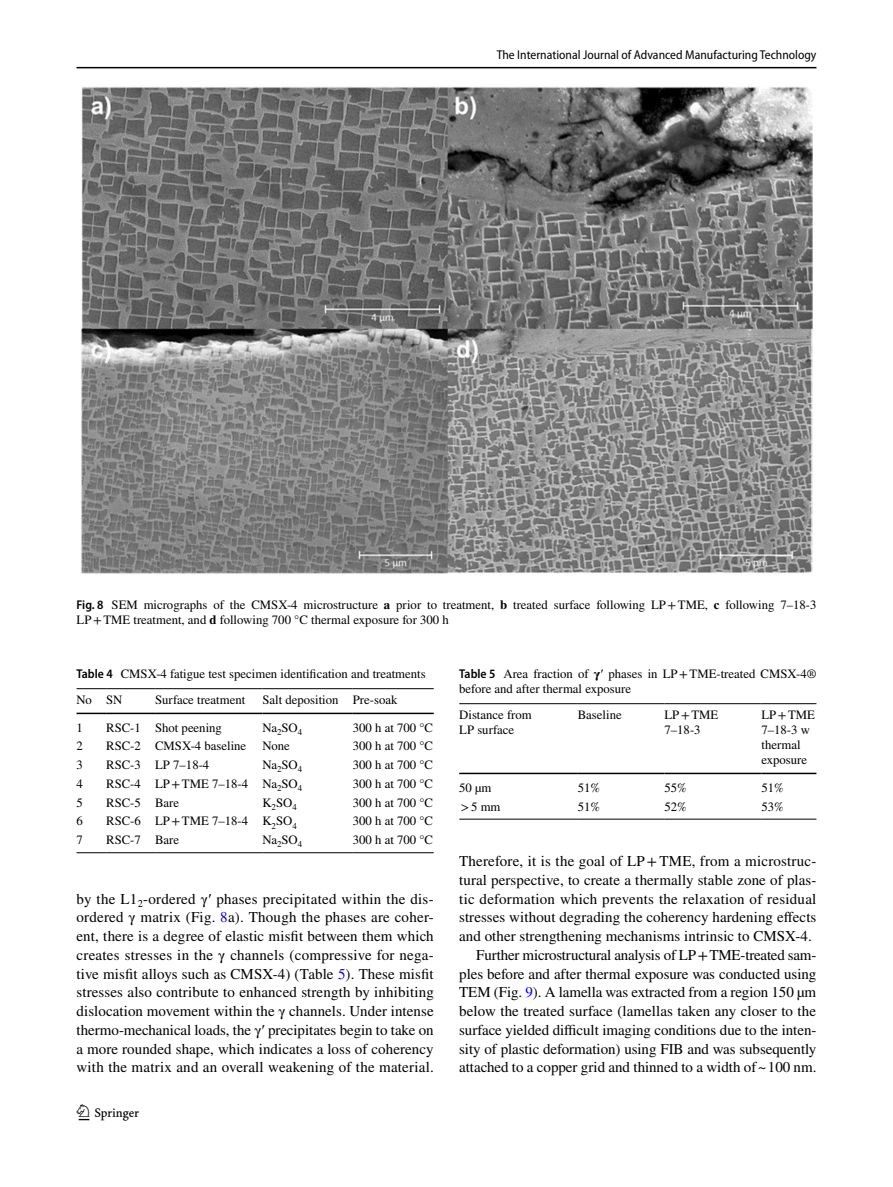
<style>
.page{position:relative;width:893px;height:1187px;background:#fff}
.page>*{position:absolute;margin:0;border:0;box-sizing:border-box;transform-origin:0 0}
.t1{font:22.5px "Springnew Regular 2";color:#000}
.t2{font:15px/18.8px "STIX";letter-spacing:.005em;color:#000;text-align:justify}
.t3{font:15px "STIX";letter-spacing:-.015em;color:#000}
.t4{font:12.75px/15px "STIX";color:#000}
.t5{font:semi-condensed 12.75px "Myriad Pro";color:#000}
.s1{font-family:"Myriad Pro";font-weight:600;font-stretch:semi-condensed}
.s2{font-weight:700}
.s3{font-family:"Times New Roman"}
.s4{color:#00f}
</style>
<div class="page">
<hr style="left:77px;top:67px;width:739px;height:1px;background:#000">
<img style="left:81px;top:87px;width:731px;height:487px">
<svg style="left:77px;top:688px;width:29px;height:1px"></svg>
<hr style="left:77px;top:712px;width:29px;height:2px;background:#000">
<hr style="left:106px;top:688px;width:49px;height:1px;background:#000">
<hr style="left:106px;top:712px;width:49px;height:2px;background:#000">
<hr style="left:155px;top:688px;width:107px;height:1px;background:#000">
<hr style="left:155px;top:712px;width:107px;height:2px;background:#000">
<hr style="left:262px;top:688px;width:91px;height:1px;background:#000">
<hr style="left:262px;top:712px;width:91px;height:2px;background:#000">
<hr style="left:353px;top:688px;width:81px;height:1px;background:#000">
<hr style="left:353px;top:712px;width:81px;height:2px;background:#000">
<svg style="left:77px;top:852px;width:29px;height:1px"></svg>
<hr style="left:106px;top:852px;width:49px;height:1px;background:#000">
<hr style="left:155px;top:852px;width:107px;height:1px;background:#000">
<hr style="left:262px;top:852px;width:91px;height:1px;background:#000">
<hr style="left:353px;top:852px;width:81px;height:1px;background:#000">
<hr style="left:459px;top:703px;width:119px;height:1px;background:#000">
<hr style="left:459px;top:772px;width:119px;height:2px;background:#000">
<hr style="left:578px;top:703px;width:86px;height:1px;background:#000">
<hr style="left:578px;top:772px;width:86px;height:2px;background:#000">
<hr style="left:664px;top:703px;width:97px;height:1px;background:#000">
<hr style="left:664px;top:772px;width:97px;height:2px;background:#000">
<hr style="left:761px;top:703px;width:55px;height:1px;background:#000">
<hr style="left:761px;top:772px;width:55px;height:2px;background:#000">
<hr style="left:459px;top:818px;width:119px;height:1px;background:#000">
<hr style="left:578px;top:818px;width:86px;height:1px;background:#000">
<hr style="left:664px;top:818px;width:97px;height:1px;background:#000">
<hr style="left:761px;top:818px;width:55px;height:1px;background:#000">
<p class="t5" style="left:497px;top:48px;width:321px">The International Journal of Advanced Manufacturing Technology</p>
<p class="t4" style="left:77px;top:598px;width:741px"><span class="s1">Fig. 8</span> SEM micrographs of the CMSX-4 microstructure <span class="s2">a</span> prior to treatment, <span class="s2">b</span> treated surface following LP+TME, <span class="s2">c</span> following 7–18-3<br>LP+TME treatment, and <span class="s2">d</span> following 700 °C thermal exposure for 300 h</p>
<p class="t4" style="left:77px;top:662px;width:351px;line-height:25.5px"><span class="s1">Table 4</span> CMSX-4 fatigue test specimen identification and treatments<br>No SN</p>
<p class="t4" style="left:155px;top:692px;width:92px">Surface treatment</p>
<p class="t4" style="left:262px;top:692px;width:136px">Salt deposition Pre-soak</p>
<p class="t4" style="left:77px;top:720px;width:8px">1</p>
<p class="t4" style="left:106px;top:720px;width:117px">RSC-1 Shot peening</p>
<p class="t4" style="left:262px;top:720px;width:41px">Na<sub>2</sub>SO<sub>4</sub></p>
<p class="t4" style="left:353px;top:720px;width:82px">300 h at 700 °C</p>
<p class="t4" style="left:77px;top:739px;width:8px">2</p>
<p class="t4" style="left:106px;top:739px;width:142px">RSC-2 CMSX-4 baseline</p>
<p class="t4" style="left:262px;top:739px;width:29px">None</p>
<p class="t4" style="left:353px;top:739px;width:82px">300 h at 700 °C</p>
<p class="t4" style="left:77px;top:758px;width:8px">3</p>
<p class="t4" style="left:106px;top:758px;width:105px">RSC-3 LP 7–18-4</p>
<p class="t4" style="left:262px;top:758px;width:41px">Na<sub>2</sub>SO<sub>4</sub></p>
<p class="t4" style="left:353px;top:758px;width:82px">300 h at 700 °C</p>
<p class="t4" style="left:77px;top:777px;width:8px">4</p>
<p class="t4" style="left:106px;top:777px;width:198px">RSC-4 LP+TME 7–18-4 Na<sub>2</sub>SO<sub>4</sub></p>
<p class="t4" style="left:353px;top:777px;width:82px">300 h at 700 °C</p>
<p class="t4" style="left:77px;top:795px;width:8px">5</p>
<p class="t4" style="left:106px;top:795px;width:74px">RSC-5 Bare</p>
<p class="t4" style="left:262px;top:795px;width:36px">K<sub>2</sub>SO<sub>4</sub></p>
<p class="t4" style="left:353px;top:795px;width:82px">300 h at 700 °C</p>
<p class="t4" style="left:77px;top:814px;width:8px">6</p>
<p class="t4" style="left:106px;top:814px;width:192px">RSC-6 LP+TME 7–18-4 K<sub>2</sub>SO<sub>4</sub></p>
<p class="t4" style="left:353px;top:814px;width:82px">300 h at 700 °C</p>
<p class="t4" style="left:77px;top:833px;width:8px">7</p>
<p class="t4" style="left:106px;top:833px;width:74px">RSC-7 Bare</p>
<p class="t4" style="left:262px;top:833px;width:41px">Na<sub>2</sub>SO<sub>4</sub></p>
<p class="t4" style="left:353px;top:833px;width:82px">300 h at 700 °C</p>
<p class="t2" style="left:77px;top:890px;width:359px">by the L1<sub>2</sub>-ordered γ<span class="s3">′</span> phases precipitated within the dis&shy;ordered γ matrix (Fig. <span class="s4">8</span>a). Though the phases are coher&shy;ent, there is a degree of elastic misfit between them which creates stresses in the γ channels (compressive for nega&shy;tive misfit alloys such as CMSX-4) (Table <span class="s4">5</span>). These misfit stresses also contribute to enhanced strength by inhibiting dislocation movement within the γ channels. Under intense thermo-mechanical loads, the γ<span class="s3">′</span> precipitates begin to take on a more rounded shape, which indicates a loss of coherency with the matrix and an overall weakening of the material.</p>
<h1 class="t1" style="left:79px;top:1104px;width:62px">1 3</h1>
<p class="t4" style="left:459px;top:667px;width:359px"><span class="s1">Table 5</span> Area fraction of <span class="s2">γ</span><span class="s3">′</span> phases in LP+TME-treated CMSX-4® before and after thermal exposure</p>
<p class="t4" style="left:459px;top:707px;width:74px">Distance from<br>LP surface</p>
<p class="t4" style="left:578px;top:707px;width:45px">Baseline</p>
<p class="t4" style="left:664px;top:707px;width:55px">LP+TME<br>7–18-3</p>
<p class="t4" style="left:761px;top:707px;width:55px">LP+TME<br>7–18-3 w thermal exposure</p>
<p class="t4" style="left:459px;top:780px;width:34px">50 µm</p>
<p class="t4" style="left:578px;top:780px;width:24px">51%</p>
<p class="t4" style="left:664px;top:780px;width:24px">55%</p>
<p class="t4" style="left:761px;top:780px;width:24px">51%</p>
<p class="t4" style="left:461px;top:799px;width:41px">&gt;5 mm</p>
<p class="t4" style="left:578px;top:799px;width:24px">51%</p>
<p class="t4" style="left:664px;top:799px;width:24px">52%</p>
<p class="t4" style="left:761px;top:799px;width:24px">53%</p>
<p class="t2" style="left:459px;top:852px;width:359px">Therefore, it is the goal of LP+TME, from a microstruc-</p>
<p class="t2" style="left:459px;top:871px;width:359px">tural perspective, to create a thermally stable zone of plas-</p>
<p class="t2" style="left:459px;top:890px;width:359px">tic deformation which prevents the relaxation of residual</p>
<p class="t2" style="left:459px;top:908px;width:359px">stresses without degrading the coherency hardening effects</p>
<p class="t2" style="left:459px;top:927px;width:354px">and other strengthening mechanisms intrinsic to CMSX-4.</p>
<p class="t3" style="left:476px;top:944px;width:342px">Further microstructural analysis of LP+TME-treated sam-</p>
<p class="t2" style="left:459px;top:965px;width:359px">ples before and after thermal exposure was conducted using</p>
<p class="t2" style="left:459px;top:983px;width:358px">TEM (Fig. <span class="s4">9</span>). A lamella was extracted from a region 150 µm</p>
<p class="t2" style="left:459px;top:1002px;width:358px">below the treated surface (lamellas taken any closer to the</p>
<p class="t2" style="left:459px;top:1021px;width:359px">surface yielded difficult imaging conditions due to the inten-</p>
<p class="t2" style="left:459px;top:1040px;width:359px">sity of plastic deformation) using FIB and was subsequently</p>
<p class="t2" style="left:459px;top:1058px;width:359px">attached to a copper grid and thinned to a width of~100 nm.</p>
</div>
